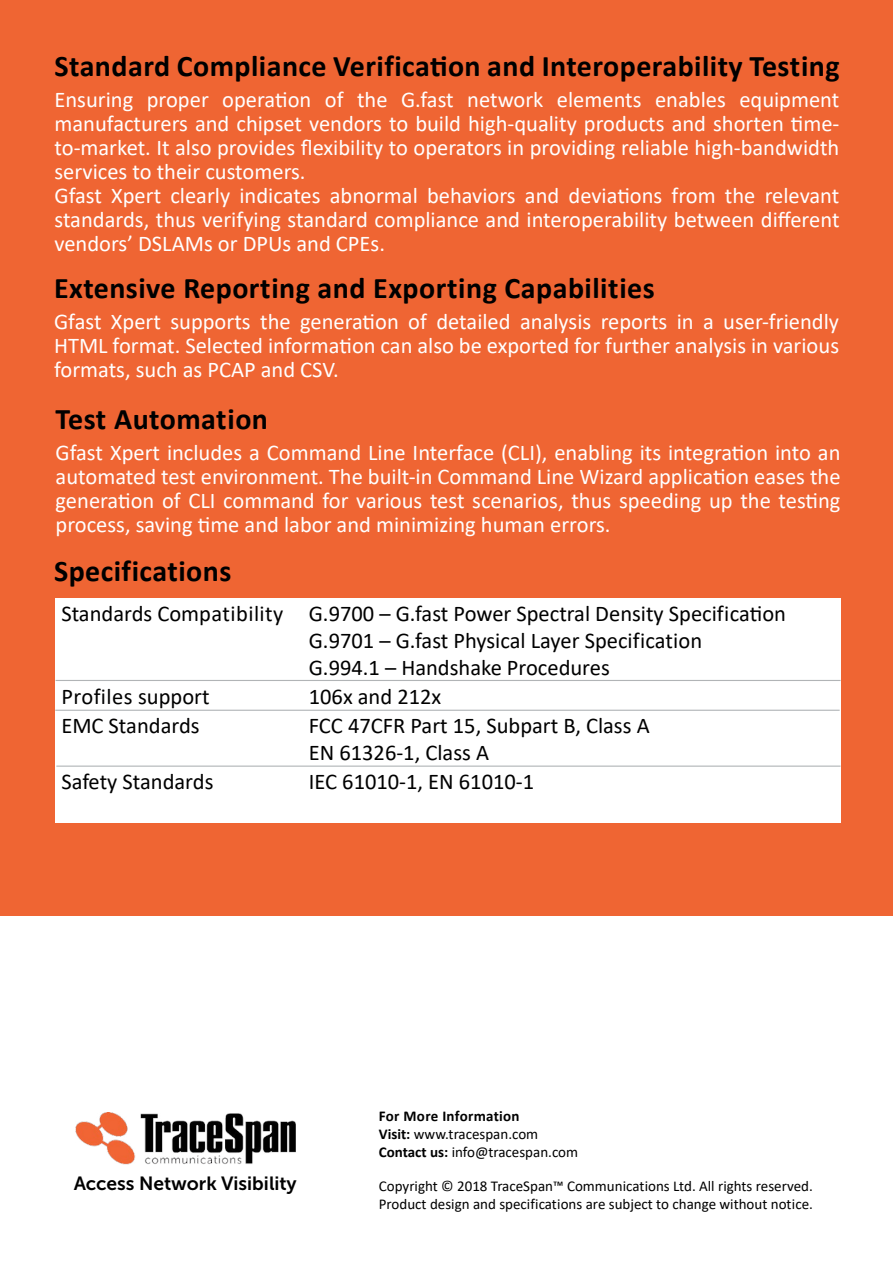
<style>
.page{position:relative;width:893px;height:1263px;background:#fff}
.page>*{position:absolute;margin:0;border:0;box-sizing:border-box;transform-origin:0 0}
.t1{font:700 30px "Calibri";letter-spacing:.015em;color:#000}
.t2{font:22.5px/24px "Calibri";color:#fff;text-align:justify}
.t3{font:22.5px/27px "Calibri";color:#000}
.t4{font:19.05px "Museo Sans Cyrl 700";color:#000}
.t5{font:15px/18px "Calibri";color:#000}
.s1{font-weight:700}
</style>
<div class="page">
<div style="left:0;top:0;width:893px;height:916px;background:#ef6533"></div>
<div style="left:55px;top:598px;width:786px;height:225px;background:#fff"></div>
<svg style="left:55px;top:680px;width:786px;height:87px"></svg>
<hr style="left:56px;top:710px;width:783px;height:1px;background:#b1b4b6">
<hr style="left:57px;top:765px;width:783px;height:2px;background:#b1b4b6">
<hr style="left:56px;top:680px;width:784px;height:1px;background:#b1b4b6">
<img style="left:75px;top:1112px;width:221px;height:53px">
<h1 class="t1" style="left:55px;top:45px;width:787px">Standard Compliance Verification and Interoperability Testing</h1>
<p class="t2" style="left:55px;top:87px;width:786px;text-align:left">Ensuring proper operation of the G.fast network elements enables equipment manufacturers and chipset vendors to build high-quality products and shorten time&shy;to-market. It also provides flexibility to operators in providing reliable high-bandwidth services to their customers.<br>Gfast Xpert clearly indicates abnormal behaviors and deviations from the relevant standards, thus verifying standard compliance and interoperability between different vendors’ DSLAMs or DPUs and CPEs.</p>
<h1 class="t1" style="left:54px;top:267px;width:602px">Extensive Reporting and Exporting Capabilities</h1>
<p class="t2" style="left:54px;top:309px;width:786px">Gfast Xpert supports the generation of detailed analysis reports in a user-friendly HTML format. Selected information can also be exported for further analysis in various formats, such as PCAP and CSV.</p>
<h1 class="t1" style="left:56px;top:397px;width:214px">Test Automation</h1>
<p class="t2" style="left:56px;top:440px;width:786px">Gfast Xpert includes a Command Line Interface (CLI), enabling its integration into an automated test environment. The built-in Command Line Wizard application eases the generation of CLI command for various test scenarios, thus speeding up the testing process, saving time and labor and minimizing human errors.</p>
<h1 class="t1" style="left:54px;top:550px;width:179px">Specifications</h1>
<p class="t3" style="left:61px;top:600px;width:726px">Standards Compatibility G.9700 – G.fast Power Spectral Density Specification</p>
<p class="t3" style="left:309px;top:627px;width:395px">G.9701 – G.fast Physical Layer Specification</p>
<p class="t3" style="left:309px;top:654px;width:303px">G.994.1 – Handshake Procedures</p>
<p class="t3" style="left:61px;top:683px;width:150px">Profiles support</p>
<p class="t3" style="left:309px;top:683px;width:134px">106x and 212x</p>
<p class="t3" style="left:61px;top:712px;width:140px">EMC Standards</p>
<p class="t3" style="left:309px;top:712px;width:342px">FCC 47CFR Part 15, Subpart B, Class A<br>EN 61326-1, Class A</p>
<p class="t3" style="left:61px;top:767px;width:154px">Safety Standards</p>
<p class="t3" style="left:309px;top:767px;width:227px">IEC 61010-1, EN 61010-1</p>
<p class="t4" style="left:74px;top:1173px;width:225px">Access Network Visibility</p>
<p class="t5" style="left:379px;top:1107px;width:201px"><span class="s1">For More Information<br>Visit:</span> www.tracespan.com<br><span class="s1">Contact us:</span> info@tracespan.com</p>
<p class="t5" style="left:379px;top:1176px;width:436px">Copyright © 2018 TraceSpan™ Communications Ltd. All rights reserved.<br>Product design and specifications are subject to change without notice.</p>
</div>
